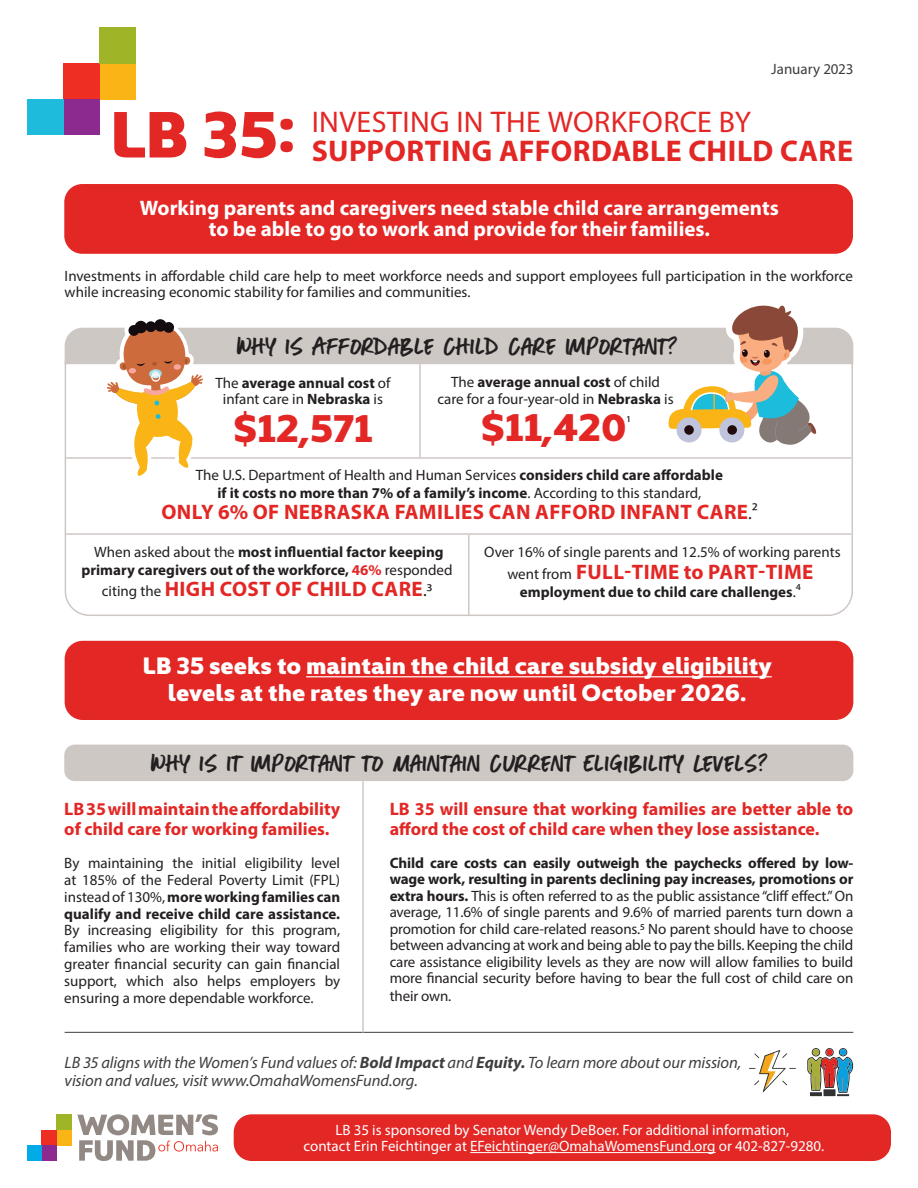
<style>
.page{position:relative;width:918px;height:1188px;background:#fff}
.page>*{position:absolute;margin:0;border:0;box-sizing:border-box;transform-origin:0 0}
.t1{font:900 66px "Kyrial Display Pro";color:#e22725}
.t2{font:900 39px "Kyrial Display Pro";color:#e22725}
.t3{font:34.5px "Backlash Small Caps";color:#231f20}
.t4{font:700 30px "Myriad Pro";letter-spacing:.015em;color:#e22725}
.t5{font:30px "Myriad Pro";letter-spacing:.015em;color:#e22725}
.t6{font:900 24px/27px "Kyrial Display Pro";color:#fff;text-align:center}
.t7{font:700 21px/21px "Myriad Pro";color:#fff;text-align:center}
.t8{font:700 21px "Myriad Pro";letter-spacing:.02em;color:#e22725}
.t9{font:700 18px/19.5px "Myriad Pro";color:#e22725}
.t10{font:italic 16.5px/18px "Myriad Pro";letter-spacing:-.01em;color:#3e3e3f}
.t11{font:15px/16.5px "Myriad Pro";color:#231f20;text-align:justify}
.t12{font:700 15px/16.5px "Myriad Pro";color:#231f20;text-align:center}
.t13{font:15px/16.5px "Myriad Pro";color:#fff;text-align:center}
.t14{font:15px "Myriad Pro";color:#3e3e3f}
.s1{font-weight:400}
.s2{font-weight:700}
.s3{font-weight:400;font-size:18px;color:#231f20}
.s4{color:#e22725}
.s5{font-weight:400;font-size:15px;color:#231f20}
</style>
<div class="page">
<div style="left:65px;top:641px;width:788px;height:79px;background:#e22725;border-radius:18px"></div>
<div style="left:64px;top:745px;width:789px;height:36px;background:#cec8c5;border-radius:10px"></div>
<div style="left:64px;top:184px;width:789px;height:70px;background:#e22725;border-radius:18px"></div>
<div style="left:99px;top:63px;width:36px;height:36px;background:#fbb416"></div>
<div style="left:63px;top:63px;width:36px;height:36px;background:#ee2e22"></div>
<div style="left:63px;top:99px;width:36px;height:36px;background:#8c2a90"></div>
<div style="left:27px;top:99px;width:36px;height:36px;background:#1ebbdd"></div>
<div style="left:99px;top:27px;width:36px;height:36px;background:#a0b427"></div>
<div style="left:57px;top:1130px;width:15px;height:15px;background:#fbb416"></div>
<div style="left:41px;top:1130px;width:16px;height:15px;background:#ee2e22"></div>
<div style="left:41px;top:1145px;width:16px;height:16px;background:#8c2a90"></div>
<div style="left:27px;top:1145px;width:14px;height:16px;background:#00abe7"></div>
<div style="left:57px;top:1115px;width:15px;height:15px;background:#a0b427"></div>
<svg style="left:77px;top:1114px;width:141px;height:47px"></svg>
<div style="left:234px;top:1114px;width:657px;height:47px;background:#e22725;border-radius:18px"></div>
<hr style="left:470px;top:1152px;width:246px;height:1px;background:#fff">
<hr style="left:65px;top:1032px;width:788px;height:1px;background:#3e3e3f">
<svg style="left:807px;top:1048px;width:46px;height:48px"></svg>
<img style="left:749px;top:1050px;width:47px;height:42px">
<hr style="left:468px;top:535px;width:2px;height:81px;background:#cec8c5">
<hr style="left:66px;top:533px;width:786px;height:2px;background:#cec8c5">
<svg style="left:65px;top:305px;width:788px;height:179px"></svg>
<hr style="left:306px;top:676px;width:466px;height:1px;background:#fff">
<hr style="left:362px;top:781px;width:2px;height:252px;background:#cec8c5">
<p class="t14" style="left:771px;top:60px;width:84px">January 2023</p>
<h3 class="t5" style="left:312px;top:103px;width:441px">INVESTING IN THE WORKFORCE BY</h3>
<h3 class="t4" style="left:312px;top:131px;width:543px">SUPPORTING AFFORDABLE CHILD CARE</h3>
<h3 class="t7" style="left:140px;top:196px;width:641px">Working parents and caregivers need stable child care arrangements to be able to go to work and provide for their families.</h3>
<h1 class="t1" style="left:110px;top:83px;width:188px">LB 35:</h1>
<p class="t11" style="left:65px;top:267px;width:790px">Investments in affordable child care help to meet workforce needs and support employees full participation in the workforce while increasing economic stability for families and communities.</p>
<h3 class="t3" style="left:236px;top:330px;width:443px">Why is Affordable Child Care Important?</h3>
<p class="t12" style="left:215px;top:374px;width:177px"><span class="s1">The</span> average annual cost <span class="s1">of infant care in</span> Nebraska <span class="s1">is</span></p>
<h2 class="t2" style="left:233px;top:398px;width:141px">$12,571</h2>
<p class="t11" style="left:438px;top:374px;width:238px;text-align:center">The <span class="s2">average annual cost</span> of child care for a four-year-old in <span class="s2">Nebraska</span> is</p>
<h2 class="t2" style="left:481px;top:397px;width:147px">$11,420</h2>
<p class="t11" style="left:627px;top:413px;width:5px">1</p>
<p class="t11" style="left:196px;top:466px;width:528px;line-height:18px;text-align:center">The U.S. Department of Health and Human Services <span class="s2">considers child care affordable if it costs no more than 7% of a family’s income</span>. According to this standard,</p>
<h3 class="t8" style="left:161px;top:498px;width:598px">ONLY 6% OF NEBRASKA FAMILIES CAN AFFORD INFANT CARE<span class="s3">.</span><sup>2</sup></h3>
<p class="t12" style="left:82px;top:542px;width:373px;line-height:18px"><span class="s1">When asked about the</span> most influential factor keeping primary caregivers out of the workforce, <span class="s4">46%</span> <span class="s1">responded</span></p>
<h3 class="t8" style="left:102px;top:575px;width:332px"><span class="s5">citing the</span> HIGH COST OF CHILD CARE<span class="s3">.3</span></h3>
<p class="t11" style="left:484px;top:543px;width:358px">Over 16% of single parents and 12.5% of working parents</p>
<h3 class="t8" style="left:507px;top:558px;width:308px"><span class="s5">went from</span> FULL-TIME to PART-TIME</h3>
<p class="t12" style="left:520px;top:583px;width:283px">employment due to child care challenges<span class="s1">.</span><sup>4</sup></p>
<h3 class="t6" style="left:143px;top:650px;width:631px">LB 35 seeks to maintain the child care subsidy eligibility levels at the rates they are now until October 2026.</h3>
<h3 class="t3" style="left:150px;top:747px;width:619px">Why is it Important to Maintain Current Eligibility Levels?</h3>
<p class="t9" style="left:64px;top:799px;width:277px">LB 35 will maintain the affordability of child care for working families.</p>
<p class="t11" style="left:64px;top:854px;width:277px">By maintaining the initial eligibility level at 185% of the Federal Poverty Limit (FPL) instead of 130%, <span class="s2">more working families can qualify and receive child care assistance.</span></p>
<p class="t11" style="left:64px;top:922px;width:277px">By increasing eligibility for this program, families who are working their way toward greater financial security can gain financial support, which also helps employers by ensuring a more dependable workforce.</p>
<p class="t9" style="left:390px;top:799px;width:465px">LB 35 will ensure that working families are better able to afford the cost of child care when they lose assistance.</p>
<p class="t11" style="left:390px;top:854px;width:465px"><span class="s2">Child care costs can easily outweigh the paychecks offered by low&shy;wage work, resulting in parents declining pay increases, promotions or extra hours.</span> This is often referred to as the public assistance “cliff effect.” On average, 11.6% of single parents and 9.6% of married parents turn down a promotion for child care-related reasons.5 No parent should have to choose between advancing at work and being able to pay the bills. Keeping the child care assistance eligibility levels as they are now will allow families to build more financial security before having to bear the full cost of child care on</p>
<p class="t11" style="left:390px;top:988px;width:63px">their own.</p>
<p class="t10" style="left:65px;top:1053px;width:678px">LB 35 aligns with the Women’s Fund values of: <span class="s2">Bold Impact</span> and <span class="s2">Equity.</span> To learn more about our mission, vision and values, visit www.OmahaWomensFund.org.</p>
<p class="t13" style="left:303px;top:1121px;width:522px">LB 35 is sponsored by Senator Wendy DeBoer. For additional information,<br>contact Erin Feichtinger at EFeichtinger@OmahaWomensFund.org or 402-827-9280.</p>
</div>
